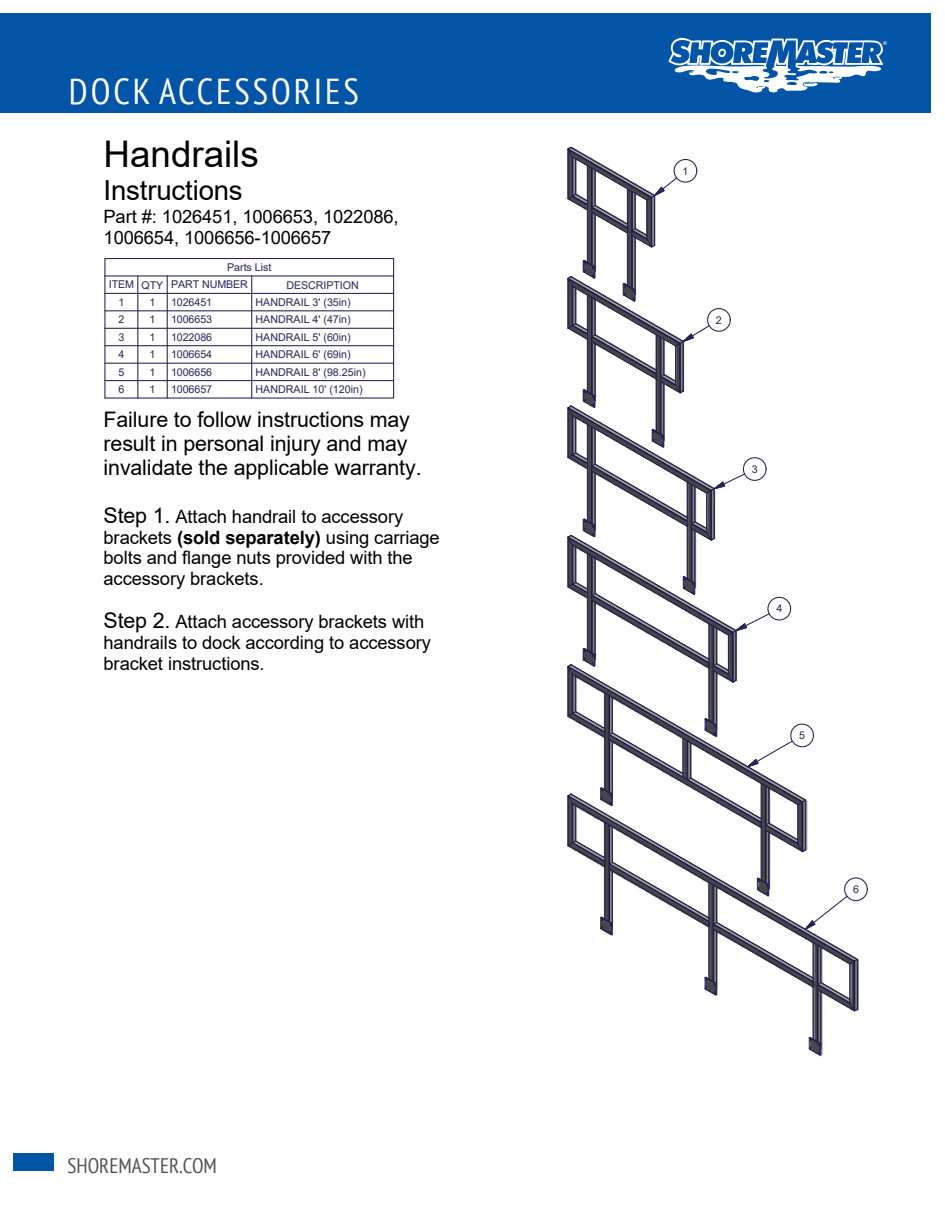
<style>
.page{position:relative;width:945px;height:1215px;background:#fff}
.page>*{position:absolute;margin:0;border:0;box-sizing:border-box;transform-origin:0 0}
.t1{font:36.75px "Arial";color:#000}
.t2{font:condensed 36px "PT Sans";letter-spacing:.08em;color:#fff}
.t3{font:27.6px "Arial";letter-spacing:-.005em;color:#000}
.t4{font:21.45px/23.9px "Arial";letter-spacing:-.01em;color:#000}
.t5{font:condensed 21px "PT Sans";color:#535355}
.t6{font:18.3px/20.7px "Arial";letter-spacing:-.005em;color:#000}
.t7{font:10.65px/17.4px "Arial";letter-spacing:-.005em;color:#262659}
.t8{font:5.4px "Arial";color:#fff}
.s1{font-size:21.45px}
.s2{font-weight:700}
</style>
<div class="page">
<div style="left:0;top:14px;width:932px;height:99px;background:#0154a6"></div>
<svg style="left:668px;top:38px;width:215px;height:55px"></svg>
<div style="left:14px;top:1154px;width:40px;height:17px;background:#0154a6"></div>
<hr style="left:817px;top:945px;width:1px;height:97px;background:#1a1a3e">
<hr style="left:820px;top:991px;width:1px;height:57px;background:#262659">
<hr style="left:813px;top:987px;width:1px;height:52px;background:#262659">
<hr style="left:591px;top:168px;width:1px;height:97px;background:#1a1a3e">
<hr style="left:592px;top:213px;width:1px;height:52px;background:#1a1a3e">
<hr style="left:587px;top:166px;width:1px;height:96px;background:#262659">
<hr style="left:595px;top:214px;width:1px;height:57px;background:#262659">
<hr style="left:631px;top:191px;width:1px;height:97px;background:#1a1a3e">
<hr style="left:632px;top:236px;width:1px;height:52px;background:#1a1a3e">
<hr style="left:627px;top:189px;width:1px;height:97px;background:#262659">
<hr style="left:635px;top:238px;width:1px;height:56px;background:#262659">
<svg style="left:808px;top:1036px;width:14px;height:20px"></svg>
<div style="left:104px;top:258px;width:290px;height:19px;border:1px solid #262659"></div>
<svg style="left:104px;top:275px;width:291px;height:124px"></svg>
<hr style="left:251px;top:293px;width:1px;height:105px;background:#262659">
<hr style="left:167px;top:293px;width:1px;height:105px;background:#262659">
<hr style="left:137px;top:293px;width:1px;height:105px;background:#262659">
<hr style="left:104px;top:293px;width:1px;height:105px;background:#262659">
<div style="left:844px;top:877px;width:24px;height:24px;border:1px solid #262659;border-radius:50%"></div>
<svg style="left:567px;top:146px;width:111px;height:102px"></svg>
<div style="left:674px;top:159px;width:23px;height:24px;border:1px solid #262659;border-radius:50%"></div>
<svg style="left:567px;top:259px;width:292px;height:753px"></svg>
<div style="left:743px;top:457px;width:24px;height:24px;border:1px solid #262659;border-radius:50%"></div>
<h2 class="t2" style="left:69px;top:68px;width:292px">DOCK ACCESSORIES</h2>
<p class="t1" style="left:104px;top:129px;width:157px">Handrails</p>
<p class="t3" style="left:104px;top:172px;width:141px">Instructions</p>
<p class="t6" style="left:104px;top:206px;width:297px">Part #: 1026451, 1006653, 1022086,<br>1006654, 1006656-1006657</p>
<p class="t7" style="left:109px;top:259px;width:164px;text-indent:118px">Parts List<br>ITEM QTY PART NUMBER</p>
<p class="t7" style="left:287px;top:276px;width:74px">DESCRIPTION</p>
<p class="t7" style="left:118px;top:293px;width:7px">1</p>
<p class="t7" style="left:171px;top:293px;width:43px">1026451</p>
<p class="t7" style="left:256px;top:293px;width:97px">HANDRAIL 3' (35in)</p>
<p class="t7" style="left:150px;top:311px;width:7px">1</p>
<p class="t7" style="left:150px;top:293px;width:7px">1</p>
<p class="t7" style="left:118px;top:311px;width:7px">2</p>
<p class="t7" style="left:171px;top:311px;width:43px">1006653</p>
<p class="t7" style="left:256px;top:311px;width:97px">HANDRAIL 4' (47in)</p>
<p class="t7" style="left:150px;top:328px;width:7px">1</p>
<p class="t7" style="left:118px;top:328px;width:7px">3</p>
<p class="t7" style="left:171px;top:328px;width:43px">1022086</p>
<p class="t7" style="left:256px;top:328px;width:97px">HANDRAIL 5' (60in)</p>
<p class="t7" style="left:150px;top:346px;width:7px">1</p>
<p class="t7" style="left:118px;top:346px;width:7px">4</p>
<p class="t7" style="left:171px;top:346px;width:43px">1006654</p>
<p class="t7" style="left:256px;top:346px;width:97px">HANDRAIL 6' (69in)</p>
<p class="t7" style="left:118px;top:363px;width:7px">5</p>
<p class="t7" style="left:150px;top:363px;width:7px">1</p>
<p class="t7" style="left:171px;top:363px;width:43px">1006656</p>
<p class="t7" style="left:256px;top:363px;width:112px">HANDRAIL 8' (98.25in)</p>
<p class="t7" style="left:150px;top:381px;width:7px">1</p>
<p class="t7" style="left:118px;top:381px;width:7px">6</p>
<p class="t7" style="left:171px;top:381px;width:43px">1006657</p>
<p class="t7" style="left:256px;top:381px;width:109px">HANDRAIL 10' (120in)</p>
<p class="t4" style="left:104px;top:408px;width:320px">Failure to follow instructions may result in personal injury and may invalidate the applicable warranty.</p>
<p class="t6" style="left:104px;top:506px;width:338px"><span class="s1">Step 1.</span> Attach handrail to accessory brackets <span class="s2">(sold separately)</span> using carriage bolts and flange nuts provided with the accessory brackets.</p>
<p class="t6" style="left:104px;top:611px;width:329px"><span class="s1">Step 2.</span> Attach accessory brackets with handrails to dock according to accessory bracket instructions.</p>
<p class="t5" style="left:68px;top:1152px;width:151px">SHOREMASTER.COM</p>
<p class="t7" style="left:683px;top:162px;width:7px">1</p>
<p class="t7" style="left:716px;top:311px;width:7px">2</p>
<p class="t7" style="left:752px;top:460px;width:7px">3</p>
<p class="t7" style="left:776px;top:600px;width:7px">4</p>
<p class="t7" style="left:799px;top:727px;width:7px">5</p>
<p class="t8" style="left:883px;top:39px;width:6px">®</p>
<p class="t7" style="left:853px;top:881px;width:7px">6</p>
</div>
